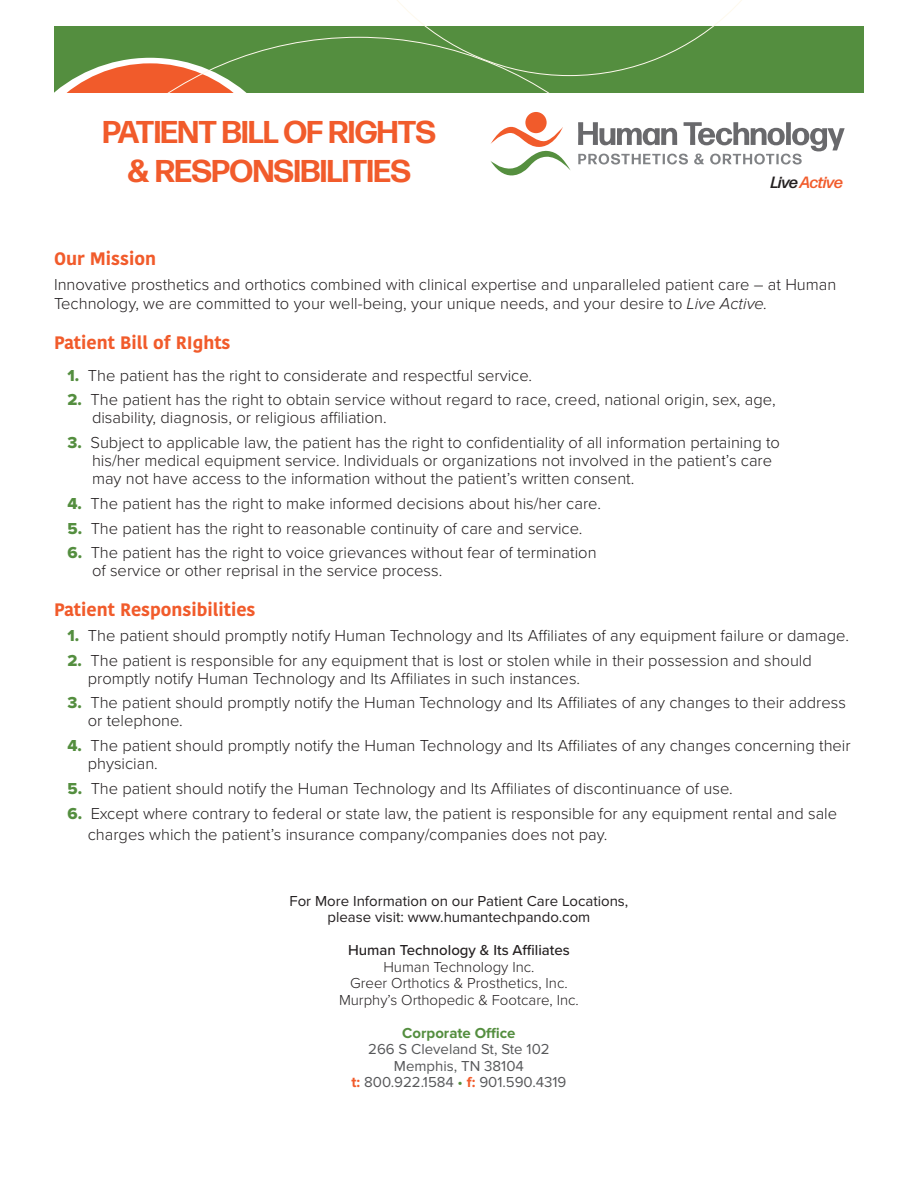
<style>
.page{position:relative;width:918px;height:1188px;background:#fff}
.page>*{position:absolute;margin:0;border:0;box-sizing:border-box;transform-origin:0 0}
.heads{font:700 31.5px/39px "Forma DJR Display";color:#f15b2b;text-align:center}
.heads-2{font:700 18px "Kohinoor Devanagari";color:#f15b2b}
.numbered_text{font:700 18px "Kohinoor Devanagari";color:#f15b2b}
.numbered_text_last{font:700 18px "Kohinoor Devanagari";color:#f15b2b}
.numbered_text-2{font:300 16.5px/18px "Proxima Nova";color:#231f20}
.numbered_text_last-2{font:300 16.5px/19.5px "Proxima Nova";color:#231f20}
.t1{font:italic 500 16.35px "Forma DJR Display";letter-spacing:-.005em;color:#f15b2b}
.t2{font:300 15px "Proxima Nova";color:#231f20}
.t3{font:15px "Proxima Nova";color:#231f20}
.t4{font:15px "Proxima Nova";color:#57585a}
.t5{font:500 15px "Proxima Nova";color:#231f20}
.t6{font:700 15px "Proxima Nova";color:#548e3f}
.s1{color:#231f20}
.s2{font-style:italic}
.s3{font-family:"Proxima Nova Extrabld";font-weight:400;color:#548e3f}
.s4{font-weight:700;color:#f15b2b}
.s5{color:#548e3f}
</style>
<div class="page">
<div style="left:54px;top:26px;width:810px;height:68px;background:#548e3f"></div>
<div style="left:17px;top:63px;width:266px;height:266px;background:#f15b2b;border-radius:50%"></div>
<svg style="left:336px;top:0;width:406px;height:76px"></svg>
<div style="left:0;top:94px;width:918px;height:1094px;background:#fff"></div>
<div style="left:525px;top:112px;width:22px;height:21px;background:#f15b2b;border-radius:50%"></div>
<svg style="left:490px;top:122px;width:81px;height:53px"></svg>
<svg style="left:578px;top:122px;width:267px;height:43px"></svg>
<p class="heads" style="left:103px;top:112px;width:334px">PATIENT BILL OF RIGHTS &amp; RESPONSIBILITIES</p>
<p class="t1" style="left:771px;top:172px;width:73px"><span class="s1">Live</span> Active</p>
<p class="numbered_text_last" style="left:54px;top:243px;width:104px">Our Mission</p>
<p class="numbered_text_last-2" style="left:54px;top:274px;width:784px">Innovative prosthetics and orthotics combined with clinical expertise and unparalleled patient care – at Human<br>Technology, we are committed to your well-being, your unique needs, and your desire to <span class="s2">Live Active.</span></p>
<p class="numbered_text" style="left:54px;top:327px;width:178px">Patient Bill of RIghts</p>
<p class="numbered_text-2" style="left:68px;top:365px;width:466px"><span class="s3">1.</span> The patient has the right to considerate and respectful service.</p>
<p class="numbered_text-2" style="left:92px;top:390px;width:685px;text-indent:-25px"><span class="s3">2.</span> The patient has the right to obtain service without regard to race, creed, national origin, sex, age, disability, diagnosis, or religious affiliation.</p>
<p class="numbered_text-2" style="left:92px;top:433px;width:690px;text-indent:-25px"><span class="s3">3.</span> Subject to applicable law, the patient has the right to confidentiality of all information pertaining to his/her medical equipment service. Individuals or organizations not involved in the patient’s care may not have access to the information without the patient’s written consent.</p>
<p class="numbered_text-2" style="left:68px;top:493px;width:535px"><span class="s3">4.</span> The patient has the right to make informed decisions about his/her care.</p>
<p class="numbered_text-2" style="left:68px;top:518px;width:517px"><span class="s3">5.</span> The patient has the right to reasonable continuity of care and service.</p>
<p class="numbered_text_last-2" style="left:92px;top:543px;width:506px;line-height:18px;text-indent:-25px"><span class="s3">6.</span> The patient has the right to voice grievances without fear of termination of service or other reprisal in the service process.</p>
<p class="heads-2" style="left:54px;top:594px;width:203px">Patient Responsibilities</p>
<p class="numbered_text-2" style="left:68px;top:625px;width:783px"><span class="s3">1.</span> The patient should promptly notify Human Technology and Its Affiliates of any equipment failure or damage.</p>
<p class="numbered_text-2" style="left:88px;top:650px;width:726px;text-indent:-20px"><span class="s3">2.</span> The patient is responsible for any equipment that is lost or stolen while in their possession and should promptly notify Human Technology and Its Affiliates in such instances.</p>
<p class="numbered_text-2" style="left:88px;top:693px;width:760px;text-indent:-20px"><span class="s3">3.</span> The patient should promptly notify the Human Technology and Its Affiliates of any changes to their address or telephone.</p>
<p class="numbered_text-2" style="left:88px;top:736px;width:764px;text-indent:-20px"><span class="s3">4.</span> The patient should promptly notify the Human Technology and Its Affiliates of any changes concerning their physician.</p>
<p class="numbered_text-2" style="left:68px;top:778px;width:667px"><span class="s3">5.</span> The patient should notify the Human Technology and Its Affiliates of discontinuance of use.</p>
<p class="numbered_text_last-2" style="left:88px;top:802px;width:751px;line-height:21px;text-indent:-20px"><span class="s3">6.</span> Except where contrary to federal or state law, the patient is responsible for any equipment rental and sale charges which the patient’s insurance company/companies does not pay.</p>
<p class="t3" style="left:289px;top:892px;width:340px">For More Information on our Patient Care Locations,</p>
<p class="t3" style="left:327px;top:909px;width:264px">please visit: www.humantechpando.com</p>
<p class="t5" style="left:348px;top:939px;width:223px">Human Technology &amp; Its Affiliates</p>
<p class="t2" style="left:383px;top:955px;width:153px">Human Technology Inc.</p>
<p class="t2" style="left:350px;top:972px;width:219px">Greer Orthotics &amp; Prosthetics, Inc.</p>
<p class="t2" style="left:339px;top:988px;width:241px">Murphy’s Orthopedic &amp; Footcare, Inc.</p>
<p class="t6" style="left:402px;top:1024px;width:115px">Corporate Office</p>
<p class="t4" style="left:368px;top:1041px;width:183px">266 S Cleveland St, Ste 102</p>
<p class="t4" style="left:394px;top:1057px;width:131px">Memphis, TN 38104</p>
<p class="t4" style="left:351px;top:1074px;width:217px"><span class="s4">t:</span> 800.922.1584 <span class="s5">•</span> <span class="s4">f:</span> 901.590.4319</p>
</div>
